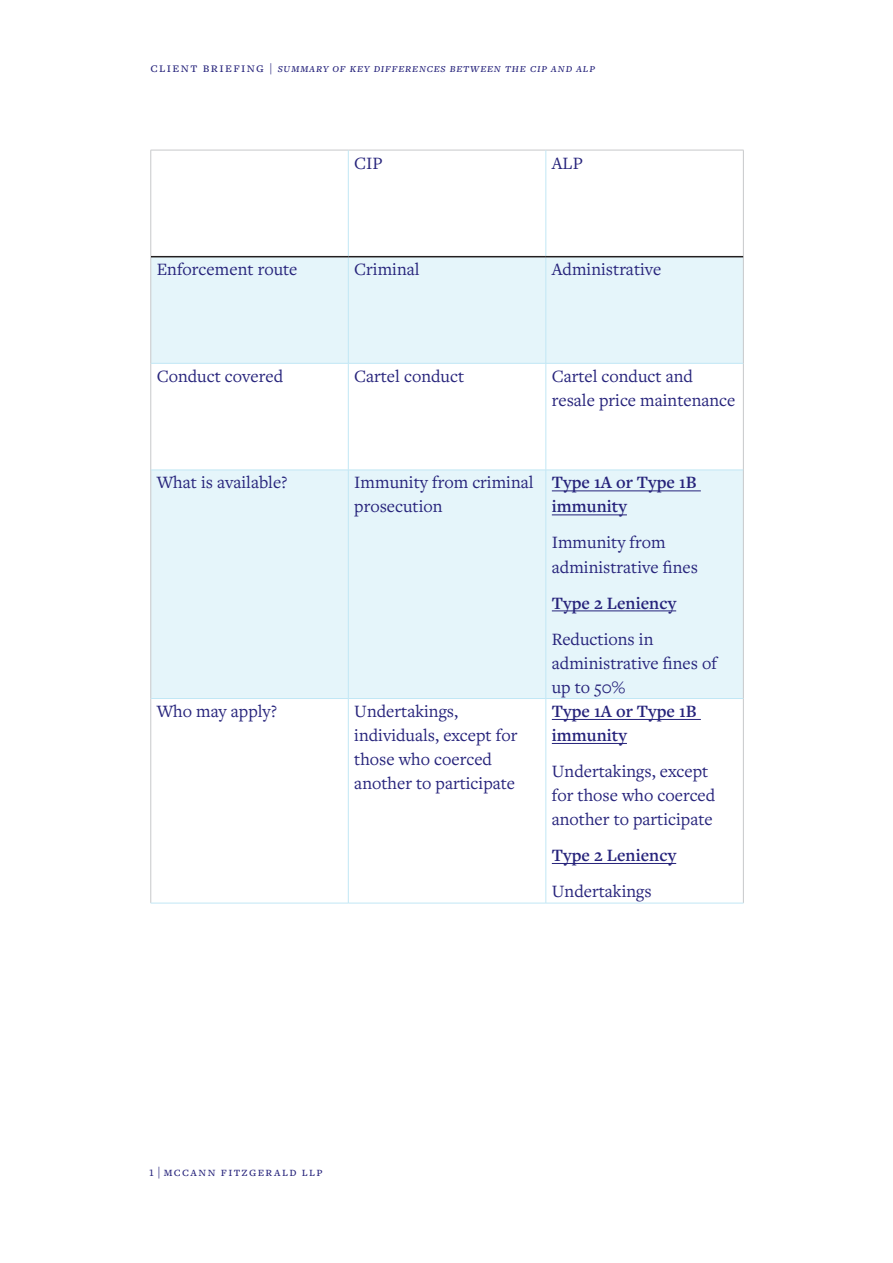
<style>
.page{position:relative;width:893px;height:1263px;background:#fff}
.page>*{position:absolute;margin:0;border:0;box-sizing:border-box;transform-origin:0 0}
.t1{font:18px/24px "Freight Text Pro";color:#26237b}
.t2{font:600 18px/24px "Freight Text Pro";color:#26237b}
.t3{font:13.5px "Freight Text Pro";letter-spacing:.095em;color:#26237b}
.t4{font:italic 12.9px "Freight Text Pro";letter-spacing:.05em;color:#26237b}
.s1{font-style:normal;font-size:14.25px}
.s2{font-style:normal}
</style>
<div class="page">
<svg style="left:152px;top:257px;width:591px;height:441px;fill:#e5f5fa"></svg>
<hr style="left:151px;top:150px;width:197px;height:1px;background:#c7c8ca">
<hr style="left:151px;top:150px;width:1px;height:107px;background:#c7c8ca">
<hr style="left:348px;top:150px;width:198px;height:1px;background:#c7c8ca">
<hr style="left:546px;top:150px;width:197px;height:1px;background:#c7c8ca">
<hr style="left:743px;top:150px;width:1px;height:107px;background:#c7c8ca">
<hr style="left:151px;top:257px;width:1px;height:106px;background:#c7c8ca">
<hr style="left:743px;top:257px;width:1px;height:106px;background:#c7c8ca">
<hr style="left:151px;top:363px;width:1px;height:107px;background:#c7c8ca">
<hr style="left:743px;top:363px;width:1px;height:107px;background:#c7c8ca">
<hr style="left:151px;top:470px;width:1px;height:228px;background:#c7c8ca">
<hr style="left:743px;top:470px;width:1px;height:228px;background:#c7c8ca">
<hr style="left:151px;top:698px;width:1px;height:205px;background:#c7c8ca">
<hr style="left:743px;top:698px;width:1px;height:205px;background:#c7c8ca">
<hr style="left:348px;top:150px;width:1px;height:106px;background:#c1e7f5">
<hr style="left:546px;top:150px;width:1px;height:106px;background:#c1e7f5">
<hr style="left:348px;top:257px;width:1px;height:106px;background:#c1e7f5">
<hr style="left:546px;top:257px;width:1px;height:106px;background:#c1e7f5">
<hr style="left:151px;top:363px;width:197px;height:1px;background:#c1e7f5">
<hr style="left:348px;top:363px;width:198px;height:1px;background:#c1e7f5">
<hr style="left:348px;top:363px;width:1px;height:107px;background:#c1e7f5">
<hr style="left:546px;top:363px;width:197px;height:1px;background:#c1e7f5">
<hr style="left:546px;top:363px;width:1px;height:107px;background:#c1e7f5">
<hr style="left:151px;top:470px;width:197px;height:1px;background:#c1e7f5">
<hr style="left:348px;top:470px;width:198px;height:1px;background:#c1e7f5">
<hr style="left:348px;top:470px;width:1px;height:228px;background:#c1e7f5">
<hr style="left:546px;top:470px;width:197px;height:1px;background:#c1e7f5">
<hr style="left:546px;top:470px;width:1px;height:228px;background:#c1e7f5">
<hr style="left:151px;top:698px;width:197px;height:1px;background:#c1e7f5">
<hr style="left:348px;top:698px;width:198px;height:1px;background:#c1e7f5">
<hr style="left:348px;top:699px;width:1px;height:204px;background:#c1e7f5">
<hr style="left:546px;top:698px;width:197px;height:1px;background:#c1e7f5">
<hr style="left:546px;top:699px;width:1px;height:204px;background:#c1e7f5">
<hr style="left:151px;top:903px;width:197px;height:1px;background:#c1e7f5">
<hr style="left:348px;top:903px;width:198px;height:1px;background:#c1e7f5">
<hr style="left:546px;top:903px;width:197px;height:1px;background:#c1e7f5">
<hr style="left:151px;top:256px;width:197px;height:1px;background:#231f20">
<hr style="left:348px;top:256px;width:198px;height:1px;background:#231f20">
<hr style="left:546px;top:256px;width:197px;height:1px;background:#231f20">
<hr style="left:552px;top:491px;width:149px;height:1px;background:#26237b">
<hr style="left:552px;top:515px;width:75px;height:1px;background:#26237b">
<hr style="left:552px;top:611px;width:124px;height:1px;background:#26237b">
<hr style="left:552px;top:719px;width:149px;height:1px;background:#26237b">
<hr style="left:552px;top:743px;width:75px;height:1px;background:#26237b">
<hr style="left:552px;top:863px;width:124px;height:1px;background:#26237b">
<p class="t4" style="left:151px;top:59px;width:446px"><span class="s1">client briefing</span> <span class="s2">|</span> summary of key differences between the cip and alp</p>
<p class="t1" style="left:354px;top:150px;width:30px">CIP</p>
<p class="t1" style="left:552px;top:150px;width:32px">ALP</p>
<p class="t1" style="left:157px;top:257px;width:142px">Enforcement route</p>
<p class="t1" style="left:354px;top:257px;width:67px">Criminal</p>
<p class="t1" style="left:552px;top:257px;width:111px">Administrative</p>
<p class="t1" style="left:157px;top:363px;width:128px">Conduct covered</p>
<p class="t1" style="left:354px;top:363px;width:111px">Cartel conduct</p>
<p class="t1" style="left:552px;top:363px;width:185px">Cartel conduct and resale price maintenance</p>
<p class="t1" style="left:157px;top:470px;width:132px">What is available?</p>
<p class="t1" style="left:354px;top:470px;width:181px">Immunity from criminal prosecution</p>
<p class="t2" style="left:552px;top:470px;width:146px">Type 1A or Type 1B immunity</p>
<p class="t1" style="left:552px;top:530px;width:148px">Immunity from administrative fines</p>
<p class="t2" style="left:552px;top:590px;width:126px">Type 2 Leniency</p>
<p class="t1" style="left:552px;top:626px;width:168px">Reductions in administrative fines of up to 50%</p>
<p class="t1" style="left:157px;top:699px;width:122px">Who may apply?</p>
<p class="t1" style="left:354px;top:699px;width:165px">Undertakings, individuals, except for those who coerced another to participate</p>
<p class="t2" style="left:552px;top:699px;width:146px">Type 1A or Type 1B immunity</p>
<p class="t1" style="left:552px;top:759px;width:165px">Undertakings, except for those who coerced another to participate</p>
<p class="t2" style="left:552px;top:843px;width:126px">Type 2 Leniency</p>
<p class="t1" style="left:552px;top:879px;width:101px">Undertakings</p>
<p class="t3" style="left:149px;top:1163px;width:175px">1 | mccann fitzgerald llp</p>
</div>
